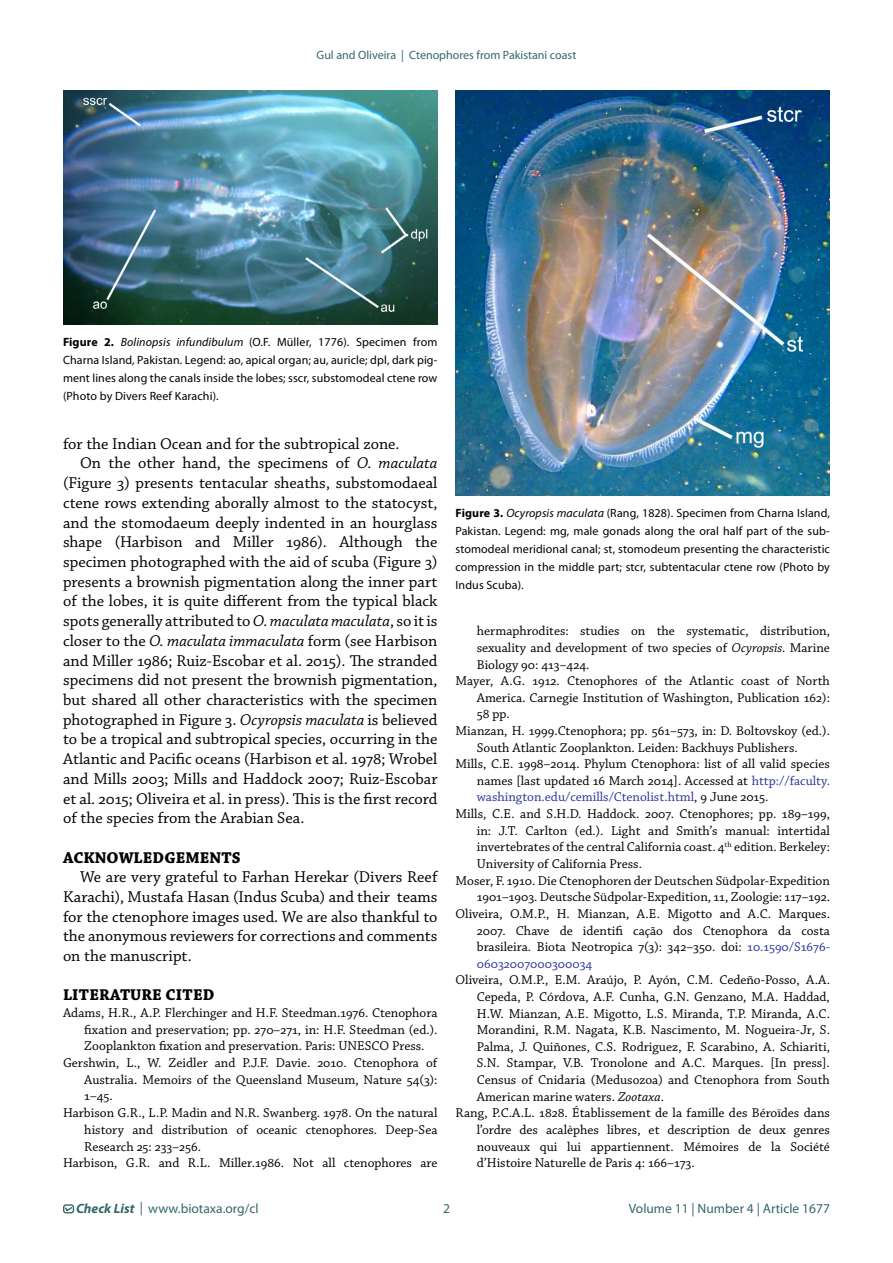
<style>
.page{position:relative;width:893px;height:1263px;background:#fff}
.page>*{position:absolute;margin:0;border:0;box-sizing:border-box;transform-origin:0 0}
.Body{font:16.5px/19.6px "Chaparral Pro";color:#000;text-align:justify}
.Head{font:700 16.5px "Chaparral Pro";letter-spacing:.005em;color:#000}
.Literature_Cited{font:13.5px/16.6px "Chaparral Pro";color:#000;text-align:justify}
.t1{font:13.5px "Myriad Pro";color:#336769}
.Captions{font:12px/18px "Myriad Pro";letter-spacing:.01em;color:#000;text-align:justify}
.t2{font:12px "Myriad Pro";color:#336769}
.s1{font-weight:700}
.s2{font-style:italic}
.s3{color:#293699}
.s4{font-weight:700;font-style:italic}
</style>
<div class="page">
<div style="left:63px;top:1204px;width:11px;height:9px;border:1px solid #336767;border-radius:2px"></div>
<svg style="left:64px;top:1206px;width:9px;height:6px"></svg>
<img style="left:63px;top:90px;width:374px;height:235px">
<img style="left:455px;top:90px;width:375px;height:405px">
<p class="t2" style="left:317px;top:47px;width:261px">Gul and Oliveira | Ctenophores from Pakistani coast</p>
<p class="Captions" style="left:63px;top:333px;width:376px"><span class="s1">Figure 2.</span> <span class="s2">Bolinopsis infundibulum</span> (O.F. Müller, 1776). Specimen from Charna Island, Pakistan. Legend: ao, apical organ; au, auricle; dpl, dark pig&shy;ment lines along the canals inside the lobes; sscr, substomodeal ctene row (Photo by Divers Reef Karachi).</p>
<p class="Body" style="left:63px;top:434px;width:338px">for the Indian Ocean and for the subtropical zone.</p>
<p class="Body" style="left:63px;top:454px;width:376px;text-indent:17px">On the other hand, the specimens of <span class="s2">O. maculata </span>(Figure 3) presents tentacular sheaths, substomodaeal ctene rows extending aborally almost to the statocyst, and the stomodaeum deeply indented in an hourglass shape (Harbison and Miller 1986). Although the specimen photographed with the aid of scuba (Figure 3) presents a brownish pigmentation along the inner part of the lobes, it is quite different from the typical black spots generally attributed to <span class="s2">O. maculata maculata</span>, so it is closer to the <span class="s2">O. maculata immaculata</span> form (see Harbison and Miller 1986; Ruiz-Escobar et al. 2015). The stranded specimens did not present the brownish pigmentation, but shared all other characteristics with the specimen photographed in Figure 3. <span class="s2">Ocyropsis maculata</span> is believed to be a tropical and subtropical species, occurring in the Atlantic and Pacific oceans (Harbison et al. 1978; Wrobel and Mills 2003; Mills and Haddock 2007; Ruiz-Escobar et al. 2015; Oliveira et al. in press). This is the first record of the species from the Arabian Sea.</p>
<p class="Head" style="left:63px;top:847px;width:179px">ACKNOWLEDGEMENTS</p>
<p class="Body" style="left:63px;top:868px;width:376px;text-indent:17px">We are very grateful to Farhan Herekar (Divers Reef Karachi), Mustafa Hasan (Indus Scuba) and their teams for the ctenophore images used. We are also thankful to the anonymous reviewers for corrections and comments on the manuscript.</p>
<p class="Head" style="left:63px;top:985px;width:153px">LITERATURE CITED</p>
<p class="Literature_Cited" style="left:84px;top:1005px;width:355px;text-indent:-21px">Adams, H.R., A.P. Flerchinger and H.F. Steedman.1976. Ctenophora fixation and preservation; pp. 270–271, in: H.F. Steedman (ed.).<br>Zooplankton fixation and preservation. Paris: UNESCO Press.</p>
<p class="Literature_Cited" style="left:84px;top:1055px;width:355px;text-indent:-21px">Gershwin, L., W. Zeidler and P.J.F. Davie. 2010. Ctenophora of Australia. Memoirs of the Queensland Museum, Nature 54(3):<br>1–45.</p>
<p class="Literature_Cited" style="left:84px;top:1105px;width:355px;text-indent:-21px">Harbison G.R., L.P. Madin and N.R. Swanberg. 1978. On the natural history and distribution of oceanic ctenophores. Deep-Sea Research 25: 233–256.</p>
<p class="Literature_Cited" style="left:63px;top:1155px;width:376px">Harbison, G.R. and R.L. Miller.1986. Not all ctenophores are</p>
<p class="Captions" style="left:455px;top:504px;width:376px"><span class="s1">Figure 3.</span> <span class="s2">Ocyropsis maculata</span> (Rang, 1828). Specimen from Charna Island, Pakistan. Legend: mg, male gonads along the oral half part of the sub&shy;stomodeal meridional canal; st, stomodeum presenting the characteristic compression in the middle part; stcr, subtentacular ctene row (Photo by Indus Scuba).</p>
<p class="Literature_Cited" style="left:477px;top:623px;width:355px">hermaphrodites: studies on the systematic, distribution, sexuality and development of two species of <span class="s2">Ocyropsis.</span> Marine Biology 90: 413–424.</p>
<p class="Literature_Cited" style="left:477px;top:673px;width:355px;text-indent:-21px">Mayer, A.G. 1912. Ctenophores of the Atlantic coast of North America. Carnegie Institution of Washington, Publication 162):<br>58 pp.</p>
<p class="Literature_Cited" style="left:477px;top:723px;width:355px;text-indent:-21px">Mianzan, H. 1999.Ctenophora; pp. 561–573, in: D. Boltovskoy (ed.).<br>South Atlantic Zooplankton. Leiden: Backhuys Publishers.</p>
<p class="Literature_Cited" style="left:477px;top:756px;width:355px;text-indent:-21px">Mills, C.E. 1998–2014. Phylum Ctenophora: list of all valid species names [last updated 16 March 2014]. Accessed at <span class="s3">http://faculty. washington.edu/cemills/Ctenolist.html</span>, 9 June 2015.</p>
<p class="Literature_Cited" style="left:477px;top:806px;width:355px;text-indent:-21px">Mills, C.E. and S.H.D. Haddock. 2007. Ctenophores; pp. 189–199, in: J.T. Carlton (ed.). Light and Smith’s manual: intertidal invertebrates of the central California coast. 4<sup>th</sup> edition. Berkeley:<br>University of California Press.</p>
<p class="Literature_Cited" style="left:455px;top:872px;width:376px;text-align:right">Moser, F. 1910. Die Ctenophoren der Deutschen Südpolar-Expedition<br>1901–1903. Deutsche Südpolar-Expedition, 11, Zoologie: 117–192.</p>
<p class="Literature_Cited" style="left:477px;top:906px;width:355px;text-indent:-21px">Oliveira, O.M.P., H. Mianzan, A.E. Migotto and A.C. Marques.<br>2007. Chave de identifi cação dos Ctenophora da costa brasileira. Biota Neotropica 7(3): 342–350. doi: <span class="s3">10.1590/S1676- 06032007000300034</span></p>
<p class="Literature_Cited" style="left:477px;top:972px;width:355px;text-indent:-21px">Oliveira, O.M.P., E.M. Araújo, P. Ayón, C.M. Cedeño-Posso, A.A.<br>Cepeda, P. Córdova, A.F. Cunha, G.N. Genzano, M.A. Haddad, H.W. Mianzan, A.E. Migotto, L.S. Miranda, T.P. Miranda, A.C.<br>Morandini, R.M. Nagata, K.B. Nascimento, M. Nogueira-Jr, S.<br>Palma, J. Quiñones, C.S. Rodriguez, F. Scarabino, A. Schiariti, S.N. Stampar, V.B. Tronolone and A.C. Marques. [In press].<br>Census of Cnidaria (Medusozoa) and Ctenophora from South American marine waters. <span class="s2">Zootaxa</span>.</p>
<p class="Literature_Cited" style="left:477px;top:1105px;width:355px;text-indent:-21px">Rang, P.C.A.L. 1828. Établissement de la famille des Béroïdes dans l’ordre des acalèphes libres, et description de deux genres nouveaux qui lui appartiennent. Mémoires de la Société d’Histoire Naturelle de Paris 4: 166–173.</p>
<p class="t1" style="left:76px;top:1200px;width:184px"><span class="s4">Check List</span> | www.biotaxa.org/cl</p>
<p class="t1" style="left:443px;top:1200px;width:8px">2</p>
<p class="t1" style="left:629px;top:1200px;width:203px">Volume 11 | Number 4 | Article 1677</p>
</div>
